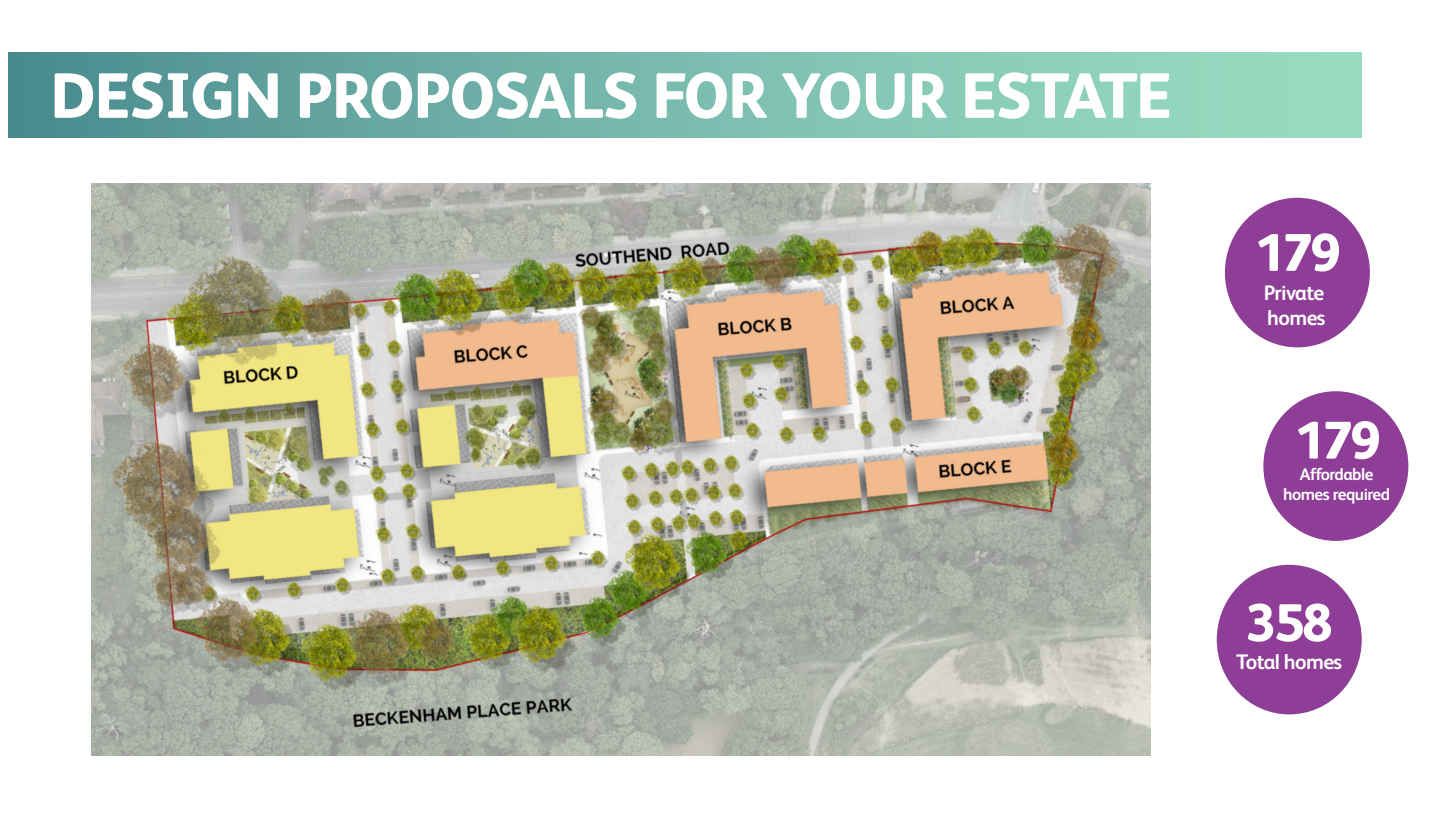
<style>
.page{position:relative;width:1455px;height:825px;background:#fff}
.page>*{position:absolute;margin:0;border:0;box-sizing:border-box;transform-origin:0 0}
.t1{font:800 64.2px "FS Albert";letter-spacing:-.02em;color:#fff}
.t2{font:800 52.95px "FS Albert";letter-spacing:-.04em;color:#fff}
.t3{font:700 21px "FS Albert";letter-spacing:-.03em;color:#fff}
.t4{font:700 16.8px/20.2px "FS Albert";letter-spacing:-.03em;color:#fff;text-align:center}
</style>
<div class="page">
<div style="left:9px;top:53px;width:1352px;height:85px;background:linear-gradient(to right,#4e8f92,#9fe3c6)"></div>
<div style="left:1216px;top:565px;width:145px;height:149px;background:#8e3e97;border-radius:50%"></div>
<div style="left:1263px;top:391px;width:145px;height:150px;background:#8e3e97;border-radius:50%"></div>
<div style="left:1224px;top:198px;width:145px;height:149px;background:#8e3e97;border-radius:50%"></div>
<img style="left:91px;top:183px;width:1059px;height:572px">
<p class="t1" style="left:50px;top:49px;width:1123px">DESIGN PROPOSALS FOR YOUR ESTATE</p>
<p class="t2" style="left:1253px;top:214px;width:88px">179</p>
<p class="t3" style="left:1263px;top:278px;width:62px">Private</p>
<p class="t3" style="left:1267px;top:304px;width:60px">homes</p>
<p class="t2" style="left:1293px;top:402px;width:88px">179</p>
<p class="t4" style="left:1282px;top:463px;width:109px">Affordable homes required</p>
<p class="t2" style="left:1245px;top:584px;width:88px">358</p>
<p class="t3" style="left:1236px;top:647px;width:107px">Total homes</p>
</div>
